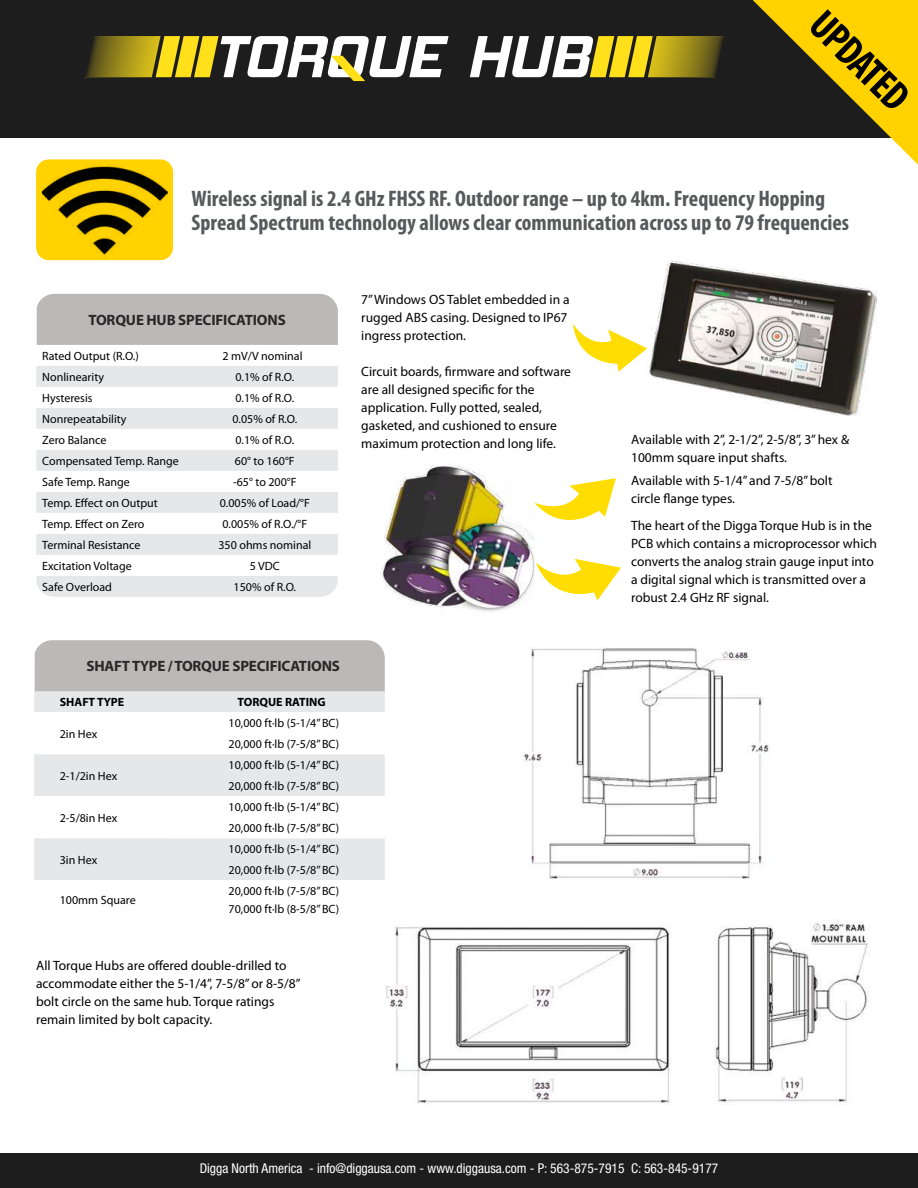
<style>
.page{position:relative;width:918px;height:1188px;background:#fff}
.page>*{position:absolute;margin:0;border:0;box-sizing:border-box;transform-origin:0 0}
.t1{font:700 condensed 41.4px "Myriad Pro";color:#000}
.t2{font:700 condensed 22.5px/24px "Myriad Pro";color:#58595b}
.t3{font:700 15px "Myriad Pro";letter-spacing:-.01em;color:#292829}
.t4{font:13.5px/18px "Myriad Pro";color:#000}
.t5{font:condensed 13.5px "Helvetica Neue LT Std";color:#fff}
.t6{font:12px/21px "Myriad Pro";color:#000}
.t7{font:700 12px "Myriad Pro";color:#000}
</style>
<div class="page">
<div style="left:0;top:0;width:918px;height:138px;background:#1d1d1d"></div>
<div style="left:0;top:1154px;width:918px;height:34px;background:#1d1d1d"></div>
<svg style="left:84px;top:36px;width:365px;height:45px"></svg>
<svg style="left:470px;top:36px;width:254px;height:41px"></svg>
<svg style="left:753px;top:0;width:165px;height:165px"></svg>
<div style="left:34px;top:640px;width:351px;height:51px;background:#bbb8b8"></div>
<div style="left:34px;top:691px;width:351px;height:21px;background:#e6e7e8"></div>
<svg style="left:34px;top:754px;width:351px;height:126px;fill:#e6e7e8"></svg>
<div style="left:34px;top:796px;width:137px;height:42px;background:#fff"></div>
<hr style="left:34px;top:640px;width:1px;height:51px;background:#fff">
<div style="left:36px;top:294px;width:302px;height:51px;background:#bbb8b8"></div>
<svg style="left:36px;top:366px;width:302px;height:231px;fill:#e6e7e8"></svg>
<hr style="left:36px;top:294px;width:1px;height:51px;background:#fff">
<div style="left:36px;top:159px;width:137px;height:101px;background:#ffd200;border-radius:13px"></div>
<img style="left:42px;top:159px;width:126px;height:101px">
<img style="left:382px;top:465px;width:152px;height:146px">
<svg style="left:573px;top:324px;width:72px;height:48px"></svg>
<svg style="left:534px;top:478px;width:82px;height:42px"></svg>
<svg style="left:536px;top:559px;width:85px;height:42px"></svg>
<img style="left:645px;top:261px;width:232px;height:155px">
<img style="left:386px;top:919px;width:483px;height:185px">
<img style="left:522px;top:648px;width:247px;height:232px">
<h1 class="t1" style="left:835px;top:-1px;width:123px;rotate:45deg">UPDATED</h1>
<h2 class="t2" style="left:192px;top:186px;width:659px">Wireless signal is 2.4 GHz FHSS RF. Outdoor range – up to 4km. Frequency Hopping<br>Spread Spectrum technology allows clear communication across up to 79 frequencies</h2>
<p class="t3" style="left:88px;top:310px;width:199px">TORQUE HUB SPECIFICATIONS</p>
<p class="t6" style="left:42px;top:345px;width:98px">Rated Output (R.O.)</p>
<p class="t6" style="left:222px;top:345px;width:82px">2 mV/V nominal</p>
<p class="t6" style="left:42px;top:366px;width:63px">Nonlinearity</p>
<p class="t6" style="left:235px;top:366px;width:60px">0.1% of R.O.</p>
<p class="t6" style="left:42px;top:387px;width:52px">Hysteresis</p>
<p class="t6" style="left:235px;top:387px;width:60px">0.1% of R.O.</p>
<p class="t6" style="left:42px;top:408px;width:86px">Nonrepeatability</p>
<p class="t6" style="left:232px;top:408px;width:66px">0.05% of R.O.</p>
<p class="t6" style="left:42px;top:429px;width:66px">Zero Balance</p>
<p class="t6" style="left:235px;top:429px;width:60px">0.1% of R.O.</p>
<p class="t6" style="left:42px;top:450px;width:138px">Compensated Temp. Range</p>
<p class="t6" style="left:235px;top:450px;width:61px">60° to 160°F</p>
<p class="t6" style="left:42px;top:471px;width:89px">Safe Temp. Range</p>
<p class="t6" style="left:233px;top:471px;width:65px">-65° to 200°F</p>
<p class="t6" style="left:42px;top:492px;width:117px">Temp. Effect on Output</p>
<p class="t6" style="left:220px;top:492px;width:92px">0.005% of Load/°F</p>
<p class="t6" style="left:42px;top:513px;width:104px">Temp. Effect on Zero</p>
<p class="t6" style="left:222px;top:513px;width:86px">0.005% of R.O./°F</p>
<p class="t6" style="left:42px;top:534px;width:100px">Terminal Resistance</p>
<p class="t6" style="left:218px;top:534px;width:94px">350 ohms nominal</p>
<p class="t6" style="left:42px;top:555px;width:91px">Excitation Voltage</p>
<p class="t6" style="left:250px;top:555px;width:31px">5 VDC</p>
<p class="t6" style="left:42px;top:576px;width:71px">Safe Overload</p>
<p class="t6" style="left:234px;top:576px;width:64px">150% of R.O.</p>
<p class="t4" style="left:361px;top:290px;width:210px">7” Windows OS Tablet embedded in a rugged ABS casing. Designed to IP67 ingress protection.</p>
<p class="t4" style="left:361px;top:362px;width:211px">Circuit boards, firmware and software are all designed specific for the application. Fully potted, sealed, gasketed, and cushioned to ensure maximum protection and long life.</p>
<p class="t3" style="left:86px;top:657px;width:255px">SHAFT TYPE / TORQUE SPECIFICATIONS</p>
<p class="t7" style="left:60px;top:694px;width:66px">SHAFT TYPE</p>
<p class="t7" style="left:238px;top:694px;width:90px">TORQUE RATING</p>
<p class="t6" style="left:60px;top:723px;width:39px">2in Hex</p>
<p class="t6" style="left:229px;top:713px;width:112px">10,000 ft·lb (5-1/4” BC)<br>20,000 ft·lb (7-5/8” BC)</p>
<p class="t6" style="left:60px;top:765px;width:59px">2-1/2in Hex</p>
<p class="t6" style="left:229px;top:755px;width:112px">10,000 ft·lb (5-1/4” BC)<br>20,000 ft·lb (7-5/8” BC)</p>
<p class="t6" style="left:60px;top:807px;width:59px">2-5/8in Hex</p>
<p class="t6" style="left:229px;top:797px;width:112px">10,000 ft·lb (5-1/4” BC)<br>20,000 ft·lb (7-5/8” BC)</p>
<p class="t6" style="left:60px;top:849px;width:39px">3in Hex</p>
<p class="t6" style="left:229px;top:839px;width:112px">10,000 ft·lb (5-1/4” BC)<br>20,000 ft·lb (7-5/8” BC)</p>
<p class="t6" style="left:60px;top:890px;width:77px">100mm Square</p>
<p class="t6" style="left:229px;top:882px;width:112px;line-height:18px">20,000 ft·lb (7-5/8” BC)<br>70,000 ft·lb (8-5/8” BC)</p>
<p class="t4" style="left:36px;top:956px;width:266px">All Torque Hubs are offered double-drilled to accommodate either the 5-1/4”, 7-5/8” or 8-5/8” bolt circle on the same hub. Torque ratings remain limited by bolt capacity.</p>
<p class="t4" style="left:631px;top:430px;width:220px">Available with 2”, 2-1/2”, 2-5/8”, 3” hex &amp;<br>100mm square input shafts.</p>
<p class="t4" style="left:631px;top:471px;width:203px">Available with 5-1/4” and 7-5/8” bolt circle flange types.</p>
<p class="t4" style="left:631px;top:517px;width:247px">The heart of the Digga Torque Hub is in the PCB which contains a microprocessor which converts the analog strain gauge input into a digital signal which is transmitted over a robust 2.4 GHz RF signal.</p>
<p class="t5" style="left:200px;top:1160px;width:520px">Digga North America - info@diggausa.com - www.diggausa.com - P: 563-875-7915 C: 563-845-9177</p>
</div>
